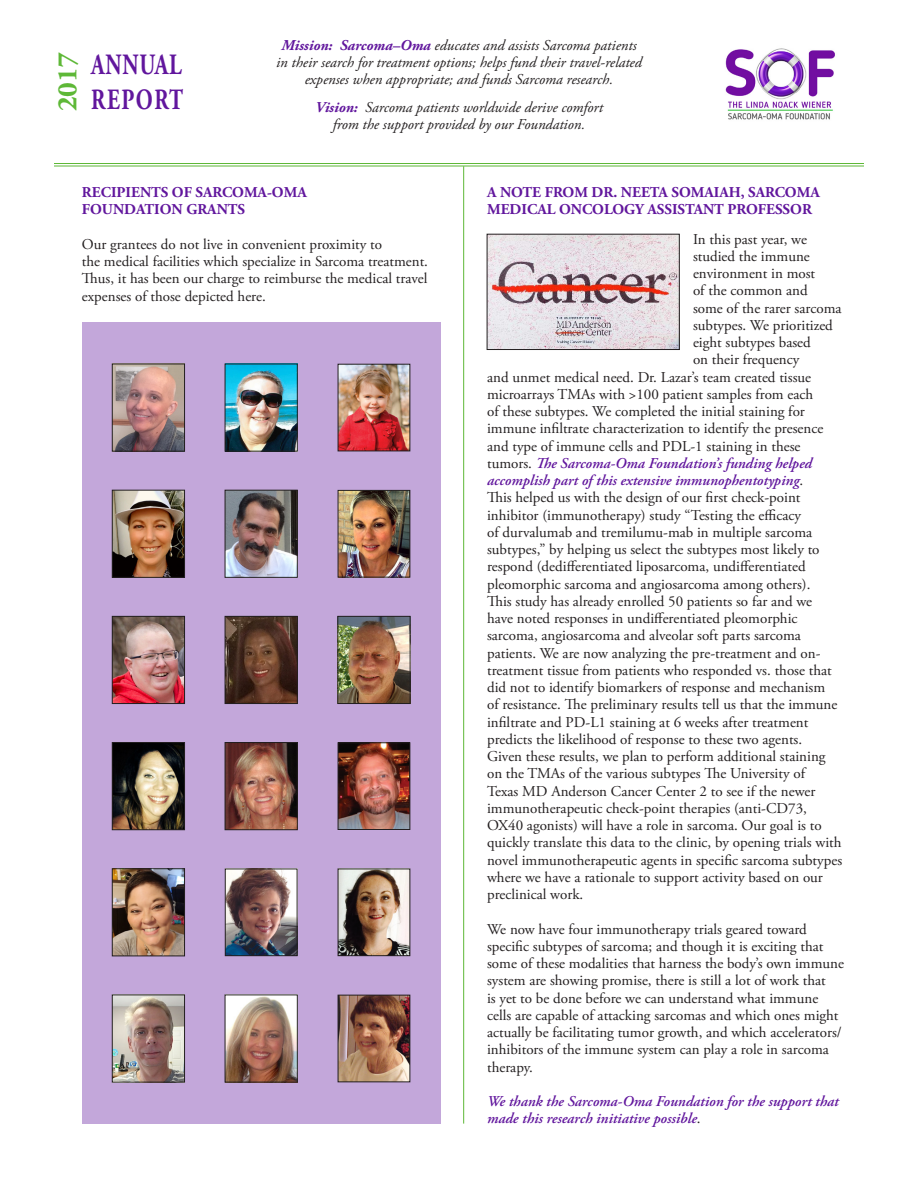
<style>
.page{position:relative;width:918px;height:1188px;background:#fff}
.page>*{position:absolute;margin:0;border:0;box-sizing:border-box;transform-origin:0 0}
.t1{font:700 29.4px/34.5px "Adobe Garamond Pro";letter-spacing:.04em;color:#61169d;scale:.74 1}
.t2{font:700 28.35px "Adobe Garamond Pro";color:#5eb837}
.t3{font:15px/17.2px "Adobe Garamond Pro";color:#231f20}
.t4{font:italic 15px/17.2px "Adobe Garamond Pro";color:#231f20;text-align:center}
.t5{font:italic 600 15px/17.2px "Adobe Garamond Pro";color:#61169d}
.t6{font:700 15px/17.2px "Adobe Garamond Pro";color:#61169d}
.s1{font-weight:700;color:#61169d}
.s2{font-weight:400;font-style:normal;color:#231f20}
</style>
<div class="page">
<img style="left:725px;top:48px;width:110px;height:72px">
<hr style="left:54px;top:163px;width:810px;height:1px;background:#5eb837">
<hr style="left:54px;top:166px;width:810px;height:1px;background:#5eb837">
<hr style="left:463px;top:166px;width:1px;height:958px;background:#5eb837">
<img style="left:489px;top:236px;width:189px;height:112px">
<div style="left:487px;top:234px;width:193px;height:116px;border:1px solid #231f20"></div>
<div style="left:82px;top:322px;width:358px;height:802px;background:#c3a7da"></div>
<img style="left:340px;top:366px;width:68px;height:83px">
<div style="left:338px;top:364px;width:72px;height:87px;border:1px solid #231f20"></div>
<img style="left:340px;top:492px;width:68px;height:83px">
<div style="left:338px;top:490px;width:72px;height:87px;border:1px solid #231f20"></div>
<img style="left:227px;top:871px;width:68px;height:83px">
<div style="left:225px;top:869px;width:72px;height:87px;border:1px solid #231f20"></div>
<img style="left:340px;top:997px;width:68px;height:83px">
<div style="left:338px;top:995px;width:72px;height:87px;border:1px solid #231f20"></div>
<img style="left:340px;top:744px;width:68px;height:84px">
<div style="left:338px;top:742px;width:72px;height:88px;border:1px solid #231f20"></div>
<img style="left:340px;top:871px;width:68px;height:83px">
<div style="left:338px;top:869px;width:72px;height:87px;border:1px solid #231f20"></div>
<img style="left:114px;top:870px;width:69px;height:84px">
<div style="left:112px;top:868px;width:73px;height:88px;border:1px solid #231f20"></div>
<img style="left:339px;top:618px;width:69px;height:84px">
<div style="left:337px;top:616px;width:73px;height:88px;border:1px solid #231f20"></div>
<img style="left:227px;top:618px;width:69px;height:84px">
<div style="left:225px;top:616px;width:73px;height:88px;border:1px solid #231f20"></div>
<img style="left:227px;top:744px;width:69px;height:84px">
<div style="left:225px;top:742px;width:73px;height:88px;border:1px solid #231f20"></div>
<img style="left:227px;top:492px;width:69px;height:84px">
<div style="left:225px;top:490px;width:73px;height:88px;border:1px solid #231f20"></div>
<img style="left:227px;top:997px;width:69px;height:83px">
<div style="left:225px;top:995px;width:73px;height:87px;border:1px solid #231f20"></div>
<img style="left:114px;top:997px;width:69px;height:83px">
<div style="left:112px;top:995px;width:73px;height:87px;border:1px solid #231f20"></div>
<img style="left:114px;top:744px;width:69px;height:84px">
<div style="left:112px;top:742px;width:73px;height:88px;border:1px solid #231f20"></div>
<img style="left:114px;top:618px;width:69px;height:84px">
<div style="left:112px;top:616px;width:73px;height:88px;border:1px solid #231f20"></div>
<img style="left:227px;top:366px;width:69px;height:84px">
<div style="left:225px;top:364px;width:73px;height:88px;border:1px solid #231f20"></div>
<img style="left:114px;top:492px;width:69px;height:84px">
<div style="left:112px;top:490px;width:73px;height:88px;border:1px solid #231f20"></div>
<img style="left:114px;top:366px;width:69px;height:84px">
<div style="left:112px;top:364px;width:73px;height:88px;border:1px solid #231f20"></div>
<p class="t2" style="left:51px;top:111px;width:60px;rotate:-90deg">2017</p>
<p class="t1" style="left:91px;top:48px;width:126px">ANNUAL<br>REPORT</p>
<p class="t4" style="left:276px;top:37px;width:367px"><span class="s1">Mission: Sarcoma–Oma</span> educates and assists Sarcoma patients in their search for treatment options; helps fund their travel-related expenses when appropriate; and funds Sarcoma research.</p>
<p class="t4" style="left:315px;top:99px;width:289px"><span class="s1">Vision:</span> Sarcoma patients worldwide derive comfort from the support provided by our Foundation.</p>
<p class="t6" style="left:82px;top:184px;width:226px">RECIPIENTS OF SARCOMA-OMA<br>FOUNDATION GRANTS</p>
<p class="t3" style="left:82px;top:236px;width:348px">Our grantees do not live in convenient proximity to<br>the medical facilities which specialize in Sarcoma treatment.<br>Thus, it has been our charge to reimburse the medical travel expenses of those depicted here.</p>
<p class="t6" style="left:487px;top:184px;width:334px">A NOTE FROM DR. NEETA SOMAIAH, SARCOMA<br>MEDICAL ONCOLOGY ASSISTANT PROFESSOR</p>
<p class="t3" style="left:693px;top:231px;width:115px">In this past year, we</p>
<p class="t3" style="left:693px;top:248px;width:118px">studied the immune</p>
<p class="t3" style="left:693px;top:265px;width:124px">environment in most</p>
<p class="t3" style="left:693px;top:283px;width:116px">of the common and</p>
<p class="t3" style="left:693px;top:300px;width:150px">some of the rarer sarcoma</p>
<p class="t3" style="left:693px;top:317px;width:141px">subtypes. We prioritized</p>
<p class="t3" style="left:693px;top:334px;width:119px">eight subtypes based</p>
<p class="t3" style="left:693px;top:352px;width:108px">on their frequency</p>
<p class="t3" style="left:487px;top:369px;width:326px">and unmet medical need. Dr. Lazar’s team created tissue</p>
<p class="t3" style="left:487px;top:386px;width:328px">microarrays TMAs with &gt;100 patient samples from each</p>
<p class="t3" style="left:487px;top:403px;width:319px">of these subtypes. We completed the initial staining for</p>
<p class="t3" style="left:487px;top:421px;width:338px">immune infiltrate characterization to identify the presence</p>
<p class="t3" style="left:487px;top:438px;width:315px">and type of immune cells and PDL‐1 staining in these</p>
<p class="t5" style="left:487px;top:455px;width:327px"><span class="s2">tumors.</span> The Sarcoma-Oma Foundation’s funding helped</p>
<p class="t5" style="left:487px;top:472px;width:318px">accomplish part of this extensive immunophentotyping<span class="s2">.</span></p>
<p class="t3" style="left:487px;top:490px;width:315px">This helped us with the design of our first check‐point</p>
<p class="t3" style="left:487px;top:507px;width:315px">inhibitor (immunotherapy) study “Testing the efficacy</p>
<p class="t3" style="left:487px;top:524px;width:327px">of durvalumab and tremilumu-mab in multiple sarcoma</p>
<p class="t3" style="left:487px;top:541px;width:334px">subtypes,” by helping us select the subtypes most likely to</p>
<p class="t3" style="left:487px;top:559px;width:320px">respond (dedifferentiated liposarcoma, undifferentiated</p>
<p class="t3" style="left:487px;top:576px;width:325px">pleomorphic sarcoma and angiosarcoma among others).</p>
<p class="t3" style="left:487px;top:593px;width:327px">This study has already enrolled 50 patients so far and we</p>
<p class="t3" style="left:487px;top:610px;width:312px">have noted responses in undifferentiated pleomorphic</p>
<p class="t3" style="left:487px;top:628px;width:315px">sarcoma, angiosarcoma and alveolar soft parts sarcoma</p>
<p class="t3" style="left:487px;top:645px;width:335px">patients. We are now analyzing the pre‐treatment and on‐</p>
<p class="t3" style="left:487px;top:662px;width:346px">treatment tissue from patients who responded vs. those that</p>
<p class="t3" style="left:487px;top:679px;width:340px">did not to identify biomarkers of response and mechanism</p>
<p class="t3" style="left:487px;top:697px;width:352px">of resistance. The preliminary results tell us that the immune</p>
<p class="t3" style="left:487px;top:714px;width:323px">infiltrate and PD‐L1 staining at 6 weeks after treatment</p>
<p class="t3" style="left:487px;top:731px;width:317px">predicts the likelihood of response to these two agents.</p>
<p class="t3" style="left:487px;top:748px;width:340px">Given these results, we plan to perform additional staining</p>
<p class="t3" style="left:487px;top:766px;width:319px">on the TMAs of the various subtypes The University of</p>
<p class="t3" style="left:487px;top:783px;width:330px">Texas MD Anderson Cancer Center 2 to see if the newer</p>
<p class="t3" style="left:487px;top:800px;width:321px">immunotherapeutic check‐point therapies (anti‐CD73,</p>
<p class="t3" style="left:487px;top:817px;width:336px">OX40 agonists) will have a role in sarcoma. Our goal is to</p>
<p class="t3" style="left:487px;top:835px;width:356px">quickly translate this data to the clinic, by opening trials with</p>
<p class="t3" style="left:487px;top:852px;width:357px">novel immunotherapeutic agents in specific sarcoma subtypes</p>
<p class="t3" style="left:487px;top:869px;width:337px">where we have a rationale to support activity based on our</p>
<p class="t3" style="left:487px;top:886px;width:98px">preclinical work.</p>
<p class="t3" style="left:487px;top:921px;width:359px">We now have four immunotherapy trials geared toward specific subtypes of sarcoma; and though it is exciting that some of these modalities that harness the body’s own immune system are showing promise, there is still a lot of work that<br>is yet to be done before we can understand what immune cells are capable of attacking sarcomas and which ones might actually be facilitating tumor growth, and which accelerators/ inhibitors of the immune system can play a role in sarcoma therapy.</p>
<p class="t5" style="left:487px;top:1093px;width:353px">We thank the Sarcoma-Oma Foundation for the support that made this research initiative possible<span class="s2">.</span></p>
</div>
